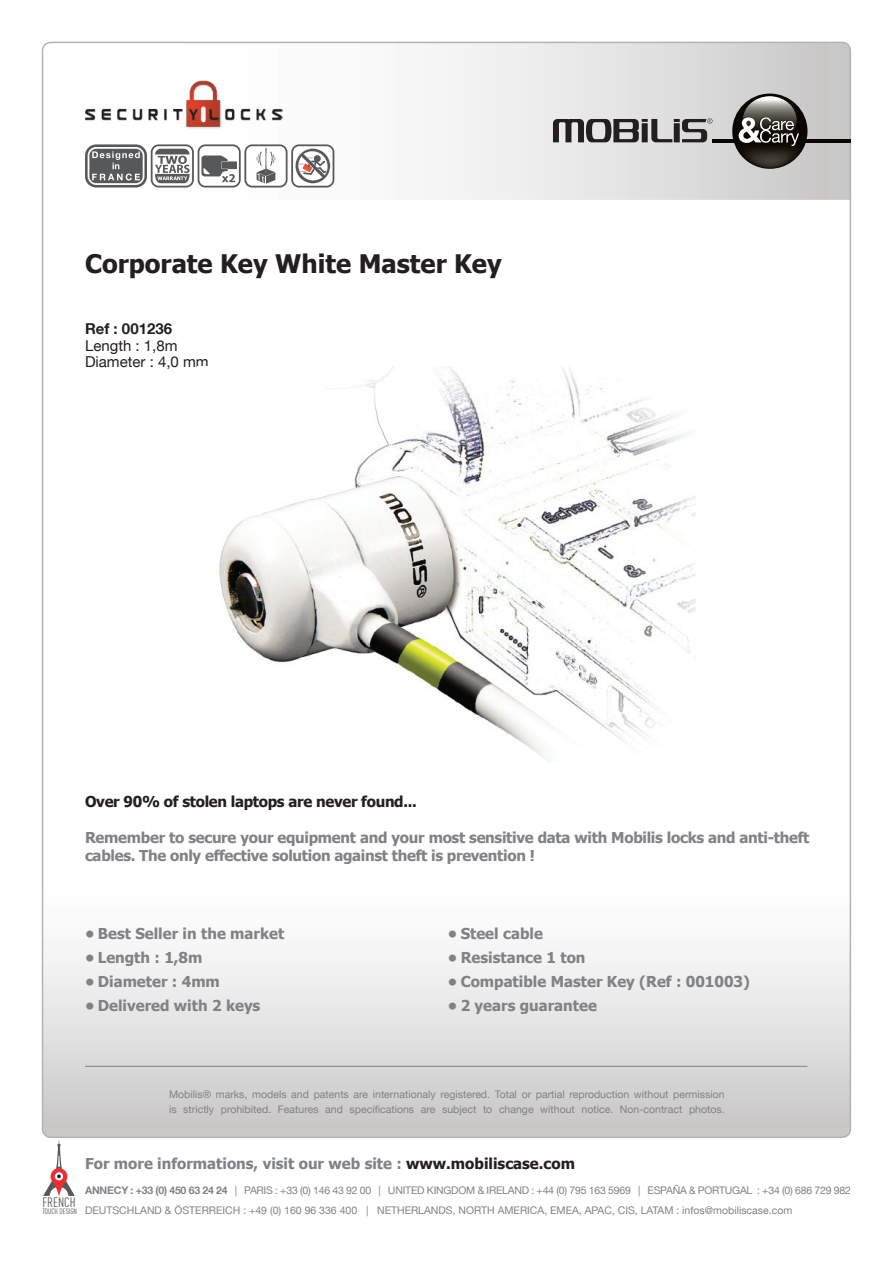
<style>
.page{position:relative;width:893px;height:1263px;background:#fff}
.page>*{position:absolute;margin:0;border:0;box-sizing:border-box;transform-origin:0 0}
.t1{font:700 25.5px "Tahoma";color:#231f20}
.t2{font:700 15px "Tahoma";color:#808285}
.t3{font:700 15px/18px "Tahoma";letter-spacing:-.02em;color:#808285}
.t4{font:700 15px "Tahoma";letter-spacing:-.02em;color:#231f20}
.t5{font:15px/16.5px "Helvetica Neue LT";color:#231f20}
.t6{font:700 15px "Helvetica Neue LT";color:#231f20}
.t7{font:13.5px "DIN Cond";color:#57585a}
.t8{font:10.5px/15px "Helvetica Neue LT";color:#808285}
.t9{font:7.8px "DIN Cond";color:#57585a}
.s1{color:#231f20}
.s2{font-weight:700}
</style>
<div class="page">
<svg style="left:43px;top:955px;width:807px;height:182px"></svg>
<svg style="left:43px;top:42px;width:807px;height:158px"></svg>
<hr style="left:712px;top:139px;width:139px;height:3px;background:#0b0601">
<img style="left:732px;top:94px;width:75px;height:75px">
<svg style="left:553px;top:118px;width:159px;height:24px;background:#817f80"></svg>
<svg style="left:732px;top:96px;width:75px;height:66px;background:#65625e"></svg>
<hr style="left:85px;top:1066px;width:722px;height:1px;background:#808285">
<img style="left:85px;top:79px;width:198px;height:50px">
<svg style="left:43px;top:1140px;width:32px;height:56px"></svg>
<svg style="left:85px;top:144px;width:249px;height:44px"></svg>
<img style="left:219px;top:367px;width:476px;height:395px">
<h1 class="t1" style="left:85px;top:246px;width:418px">Corporate Key White Master Key</h1>
<h2 class="t6" style="left:85px;top:320px;width:88px">Ref : 001236</h2>
<h2 class="t5" style="left:85px;top:337px;width:125px">Length : 1,8m<br>Diameter : 4,0 mm</h2>
<h2 class="t4" style="left:85px;top:791px;width:333px">Over 90% of stolen laptops are never found...</h2>
<h2 class="t3" style="left:85px;top:829px;width:726px">Remember to secure your equipment and your most sensitive data with Mobilis locks and anti-theft cables. The only effective solution against theft is prevention !</h2>
<h2 class="t2" style="left:85px;top:923px;width:201px">• Best Seller in the market</h2>
<h2 class="t2" style="left:85px;top:947px;width:119px">• Length : 1,8m</h2>
<h2 class="t2" style="left:85px;top:971px;width:136px">• Diameter : 4mm</h2>
<h2 class="t2" style="left:85px;top:995px;width:177px">• Delivered with 2 keys</h2>
<h2 class="t2" style="left:448px;top:923px;width:97px">• Steel cable</h2>
<h2 class="t2" style="left:448px;top:947px;width:139px">• Resistance 1 ton</h2>
<h2 class="t2" style="left:448px;top:971px;width:304px">• Compatible Master Key (Ref : 001003)</h2>
<h2 class="t2" style="left:448px;top:995px;width:151px">• 2 years guarantee</h2>
<p class="t8" style="left:169px;top:1086px;width:557px">Mobilis® marks, models and patents are internationaly registered. Total or partial reproduction without permission is strictly prohibited. Features and specifications are subject to change without notice. Non-contract photos.</p>
<p class="t7" style="left:42px;top:1195px;width:35px">FRENCH</p>
<p class="t9" style="left:42px;top:1207px;width:36px">TOUCH DESIGN</p>
<h2 class="t2" style="left:85px;top:1153px;width:491px">For more informations, visit our web site : <span class="s1">www.mobiliscase.com</span></h2>
<p class="t8" style="left:85px;top:1179px;width:767px;line-height:20.5px"><span class="s2">ANNECY : +33 (0) 450 63 24 24</span> | PARIS : +33 (0) 146 43 92 00 | UNITED KINGDOM &amp; IRELAND : +44 (0) 795 163 5969 | ESPAÑA &amp; PORTUGAL : +34 (0) 686 729 982<br>DEUTSCHLAND &amp; ÖSTERREICH : +49 (0) 160 96 336 400 | NETHERLANDS, NORTH AMERICA, EMEA, APAC, CIS, LATAM : infos@mobiliscase.com</p>
</div>
